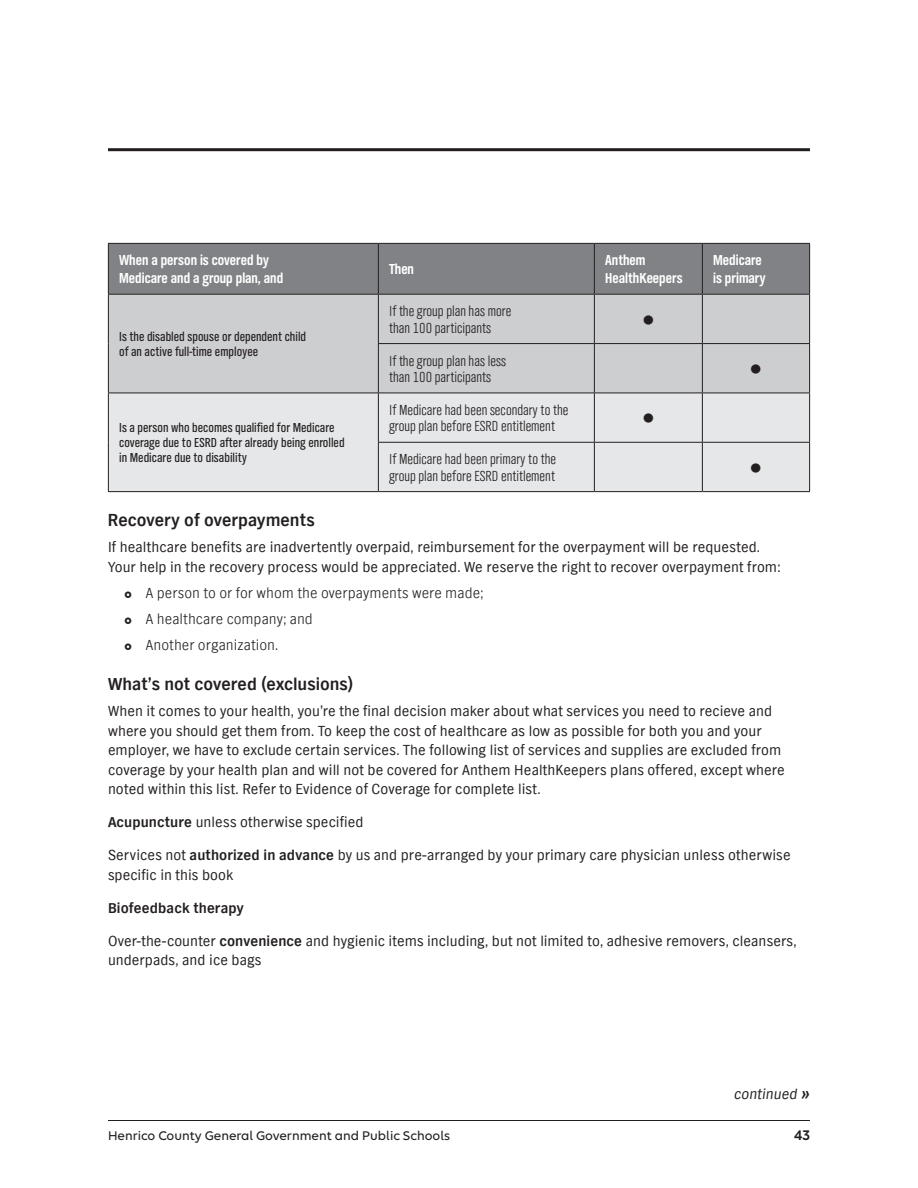
<style>
.page{position:relative;width:918px;height:1188px;background:#fff}
.page>*{position:absolute;margin:0;border:0;box-sizing:border-box;transform-origin:0 0}
.NEW_Headline{font:700 18px "TV Nord EF";color:#231f20}
.NEW_Bodycopy{font:18px "TV Nord EF";color:#231f20}
.NEW_Bodycopy-2{font:15px/19.5px "TV Nord EF";letter-spacing:.005em;color:#231f20}
.NEW_Table_Bodycopy{font:15px/16.5px "TV Nord EF Light Con";color:#231f20}
.NEW_Table_Subhead{font:15px/18px "TV Nord EF Bold Con";color:#fff}
.t1{font:300 15px "TV Nord EF";letter-spacing:.005em;color:#231f20}
.NEW_Bodycopy-3{font:700 15px "TV Nord EF";letter-spacing:.01em;color:#231f20}
.NEW_Bodycopy-4{font:italic 15px "TV Nord EF";letter-spacing:.005em;color:#231f20}
.t2{font:600 15px "Elevance Sans";color:#231f20}
.NEW_Table_Bodycopy-2{font:13.5px/15px "TV Nord EF Regular Con";color:#231f20}
.t3{font:500 13.5px "Elevance Sans";color:#231f20}
.s1{font-weight:700}
.s2{font-weight:700;font-size:16.5px}
</style>
<div class="page">
<hr style="left:108px;top:1120px;width:702px;height:1px;background:#231f20">
<hr style="left:108px;top:148px;width:702px;height:3px;background:#231f20">
<div style="left:109px;top:244px;width:700px;height:50px;background:#808285"></div>
<div style="left:109px;top:295px;width:700px;height:98px;background:#cdced0"></div>
<div style="left:109px;top:394px;width:700px;height:97px;background:#e6e7e9"></div>
<hr style="left:108px;top:243px;width:270px;height:1px;background:#231f20">
<hr style="left:108px;top:244px;width:1px;height:50px;background:#231f20">
<hr style="left:378px;top:243px;width:216px;height:1px;background:#231f20">
<hr style="left:378px;top:244px;width:1px;height:50px;background:#231f20">
<hr style="left:594px;top:243px;width:108px;height:1px;background:#231f20">
<hr style="left:594px;top:244px;width:1px;height:50px;background:#231f20">
<hr style="left:702px;top:243px;width:108px;height:1px;background:#231f20">
<hr style="left:702px;top:244px;width:1px;height:50px;background:#231f20">
<hr style="left:809px;top:244px;width:1px;height:50px;background:#231f20">
<hr style="left:108px;top:294px;width:270px;height:1px;background:#231f20">
<hr style="left:108px;top:295px;width:1px;height:49px;background:#231f20">
<hr style="left:378px;top:294px;width:216px;height:1px;background:#231f20">
<hr style="left:378px;top:295px;width:1px;height:48px;background:#231f20">
<hr style="left:594px;top:294px;width:108px;height:1px;background:#231f20">
<hr style="left:594px;top:295px;width:1px;height:48px;background:#231f20">
<hr style="left:702px;top:294px;width:108px;height:1px;background:#231f20">
<hr style="left:702px;top:295px;width:1px;height:48px;background:#231f20">
<hr style="left:809px;top:295px;width:1px;height:48px;background:#231f20">
<hr style="left:108px;top:344px;width:1px;height:49px;background:#231f20">
<hr style="left:378px;top:343px;width:216px;height:1px;background:#231f20">
<hr style="left:378px;top:344px;width:1px;height:49px;background:#231f20">
<hr style="left:594px;top:343px;width:108px;height:1px;background:#231f20">
<hr style="left:594px;top:344px;width:1px;height:49px;background:#231f20">
<hr style="left:702px;top:343px;width:108px;height:1px;background:#231f20">
<hr style="left:702px;top:344px;width:1px;height:49px;background:#231f20">
<hr style="left:809px;top:344px;width:1px;height:49px;background:#231f20">
<hr style="left:108px;top:393px;width:270px;height:1px;background:#231f20">
<hr style="left:108px;top:393px;width:1px;height:49px;background:#231f20">
<hr style="left:378px;top:393px;width:216px;height:1px;background:#231f20">
<hr style="left:378px;top:393px;width:1px;height:49px;background:#231f20">
<hr style="left:594px;top:393px;width:108px;height:1px;background:#231f20">
<hr style="left:594px;top:393px;width:1px;height:49px;background:#231f20">
<hr style="left:702px;top:393px;width:108px;height:1px;background:#231f20">
<hr style="left:702px;top:393px;width:1px;height:49px;background:#231f20">
<hr style="left:809px;top:393px;width:1px;height:49px;background:#231f20">
<hr style="left:108px;top:442px;width:1px;height:49px;background:#231f20">
<hr style="left:378px;top:442px;width:216px;height:1px;background:#231f20">
<hr style="left:378px;top:443px;width:1px;height:48px;background:#231f20">
<hr style="left:594px;top:442px;width:108px;height:1px;background:#231f20">
<hr style="left:594px;top:443px;width:1px;height:48px;background:#231f20">
<hr style="left:702px;top:442px;width:108px;height:1px;background:#231f20">
<hr style="left:702px;top:443px;width:1px;height:48px;background:#231f20">
<hr style="left:809px;top:443px;width:1px;height:48px;background:#231f20">
<hr style="left:108px;top:491px;width:270px;height:1px;background:#231f20">
<hr style="left:378px;top:491px;width:216px;height:1px;background:#231f20">
<hr style="left:594px;top:491px;width:108px;height:1px;background:#231f20">
<hr style="left:702px;top:491px;width:108px;height:1px;background:#231f20">
<p class="NEW_Table_Subhead" style="left:119px;top:252px;width:166px">When a person is covered by<br>Medicare and a group plan, and</p>
<p class="NEW_Table_Subhead" style="left:389px;top:261px;width:26px">Then</p>
<p class="NEW_Table_Subhead" style="left:605px;top:252px;width:79px">Anthem<br>HealthKeepers</p>
<p class="NEW_Table_Subhead" style="left:713px;top:252px;width:54px">Medicare is primary</p>
<p class="NEW_Table_Bodycopy-2" style="left:119px;top:330px;width:189px">Is the disabled spouse or dependent child of an active full-time employee</p>
<p class="NEW_Table_Bodycopy-2" style="left:119px;top:421px;width:227px">Is a person who becomes qualified for Medicare coverage due to ESRD after already being enrolled in Medicare due to disability</p>
<p class="NEW_Table_Bodycopy" style="left:389px;top:303px;width:124px">If the group plan has more than 100 participants</p>
<p class="NEW_Bodycopy" style="left:644px;top:310px;width:11px">●</p>
<p class="NEW_Table_Bodycopy" style="left:389px;top:353px;width:119px">If the group plan has less than 100 participants</p>
<p class="NEW_Bodycopy" style="left:751px;top:359px;width:11px">●</p>
<p class="NEW_Table_Bodycopy" style="left:389px;top:402px;width:181px">If Medicare had been secondary to the group plan before ESRD entitlement</p>
<p class="NEW_Bodycopy" style="left:644px;top:408px;width:11px">●</p>
<p class="NEW_Table_Bodycopy" style="left:389px;top:451px;width:169px">If Medicare had been primary to the group plan before ESRD entitlement</p>
<p class="NEW_Bodycopy" style="left:751px;top:458px;width:11px">●</p>
<p class="NEW_Headline" style="left:108px;top:510px;width:208px">Recovery of overpayments</p>
<p class="NEW_Bodycopy-2" style="left:108px;top:538px;width:674px">If healthcare benefits are inadvertently overpaid, reimbursement for the overpayment will be requested.<br>Your help in the recovery process would be appreciated. We reserve the right to recover overpayment from:</p>
<p class="t1" style="left:146px;top:585px;width:339px">A person to or for whom the overpayments were made;</p>
<p class="t1" style="left:146px;top:611px;width:169px">A healthcare company; and</p>
<p class="t1" style="left:146px;top:637px;width:134px">Another organization.</p>
<p class="NEW_Headline" style="left:108px;top:674px;width:247px">What’s not covered (exclusions)</p>
<p class="NEW_Bodycopy-2" style="left:108px;top:702px;width:678px">When it comes to your health, you’re the final decision maker about what services you need to recieve and where you should get them from. To keep the cost of healthcare as low as possible for both you and your employer, we have to exclude certain services. The following list of services and supplies are excluded from coverage by your health plan and will not be covered for Anthem HealthKeepers plans offered, except where noted within this list. Refer to Evidence of Coverage for complete list.</p>
<p class="NEW_Bodycopy-2" style="left:108px;top:813px;width:257px"><span class="s1">Acupuncture</span> unless otherwise specified</p>
<p class="NEW_Bodycopy-2" style="left:108px;top:846px;width:684px">Services not <span class="s1">authorized in advance</span> by us and pre-arranged by your primary care physician unless otherwise specific in this book</p>
<p class="NEW_Bodycopy-3" style="left:108px;top:899px;width:137px">Biofeedback therapy</p>
<p class="NEW_Bodycopy-2" style="left:108px;top:931px;width:690px">Over-the-counter <span class="s1">convenience</span> and hygienic items including, but not limited to, adhesive removers, cleansers, underpads, and ice bags</p>
<p class="NEW_Bodycopy-4" style="left:734px;top:1086px;width:77px">continued <span class="s2">»</span></p>
<p class="t3" style="left:108px;top:1127px;width:344px">Henrico County General Government and Public Schools</p>
<p class="t2" style="left:794px;top:1126px;width:17px">43</p>
</div>
